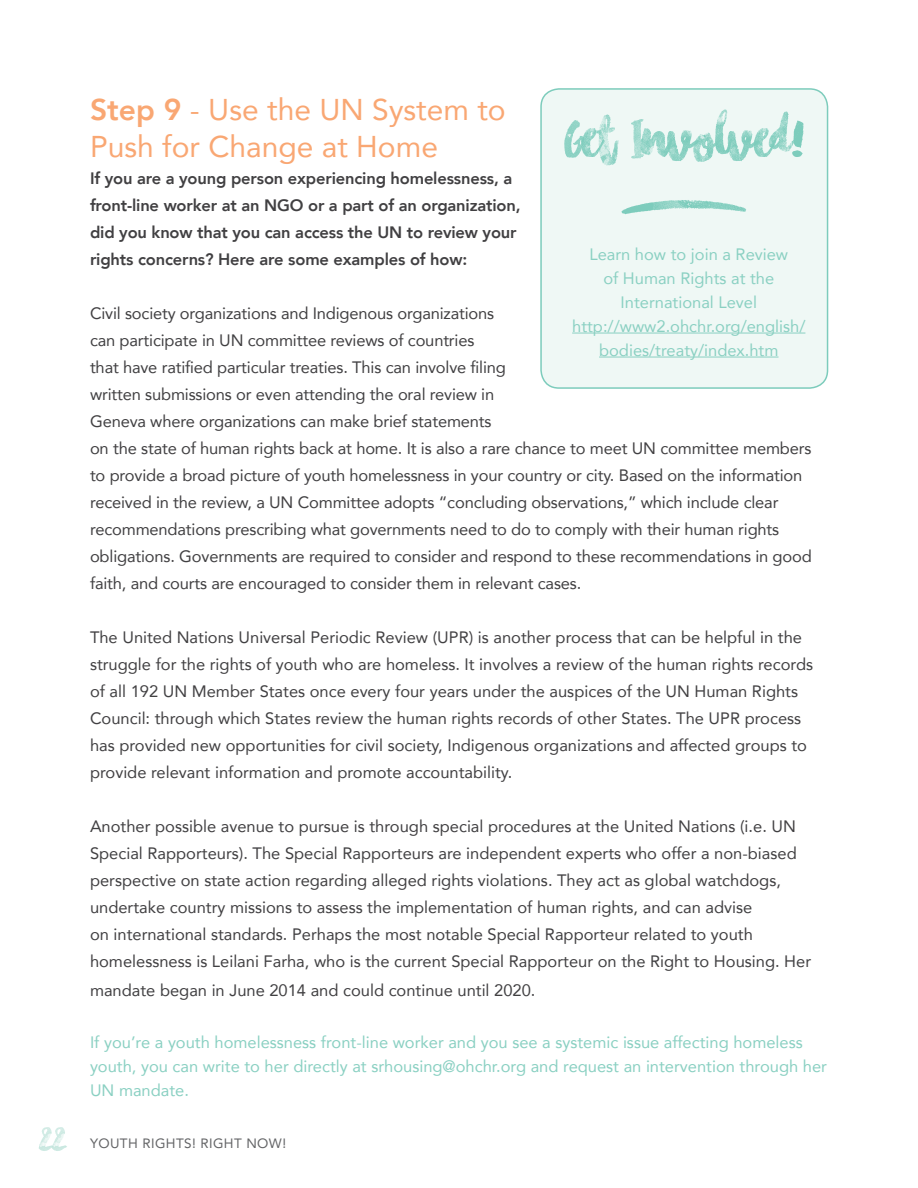
<style>
.page{position:relative;width:918px;height:1188px;background:#fff}
.page>*{position:absolute;margin:0;border:0;box-sizing:border-box;transform-origin:0 0}
.t1{font:72px/55.5px "Chasing Embers Two";letter-spacing:-.03em;color:#7dccbc;text-align:center}
.t2{font:54px "Chasing Embers One";color:#bee3da}
.t3{font:30px/37.5px "Avenir";color:#f9a773}
.t4{font:16.5px/27px "Avenir";color:#414042}
.t5{font:16.5px/24px "Avenir";color:#8ad0c2}
.t6{font:800 16.5px/27px "Avenir";letter-spacing:-.01em;color:#414042}
.t7{font:13.5px "Avenir";letter-spacing:.03em;color:#636466}
.s1{font-weight:800}
</style>
<div class="page">
<div style="left:541px;top:89px;width:287px;height:299px;background:#eff8f5;border-radius:18px"></div>
<div style="left:540px;top:88px;width:288px;height:301px;border:2px solid #7dccbc;border-radius:18px"></div>
<hr style="left:572px;top:333px;width:233px;height:1px;background:#8ad0c2">
<hr style="left:599px;top:357px;width:180px;height:1px;background:#8ad0c2">
<h3 class="t3" style="left:90px;top:90px;width:417px"><span class="s1">Step 9</span> - Use the UN System to<br>Push for Change at Home</h3>
<p class="t6" style="left:90px;top:165px;width:432px">If you are a young person experiencing homelessness, a front-line worker at an NGO or a part of an organization, did you know that you can access the UN to review your rights concerns? Here are some examples of how:</p>
<p class="t4" style="left:90px;top:299px;width:723px">Civil society organizations and Indigenous organizations<br>can participate in UN committee reviews of countries<br>that have ratified particular treaties. This can involve filing<br>written submissions or even attending the oral review in<br>Geneva where organizations can make brief statements<br>on the state of human rights back at home. It is also a rare chance to meet UN committee members to provide a broad picture of youth homelessness in your country or city. Based on the information received in the review, a UN Committee adopts “concluding observations,” which include clear recommendations prescribing what governments need to do to comply with their human rights obligations. Governments are required to consider and respond to these recommendations in good faith, and courts are encouraged to consider them in relevant cases.</p>
<p class="t4" style="left:90px;top:623px;width:725px">The United Nations Universal Periodic Review (UPR) is another process that can be helpful in the struggle for the rights of youth who are homeless. It involves a review of the human rights records of all 192 UN Member States once every four years under the auspices of the UN Human Rights Council: through which States review the human rights records of other States. The UPR process has provided new opportunities for civil society, Indigenous organizations and affected groups to provide relevant information and promote accountability.</p>
<p class="t4" style="left:90px;top:812px;width:723px">Another possible avenue to pursue is through special procedures at the United Nations (i.e. UN Special Rapporteurs). The Special Rapporteurs are independent experts who offer a non-biased perspective on state action regarding alleged rights violations. They act as global watchdogs, undertake country missions to assess the implementation of human rights, and can advise<br>on international standards. Perhaps the most notable Special Rapporteur related to youth homelessness is Leilani Farha, who is the current Special Rapporteur on the Right to Housing. Her</p>
<p class="t4" style="left:90px;top:976px;width:447px">mandate began in June 2014 and could continue until 2020.</p>
<p class="t5" style="left:90px;top:1030px;width:739px">If you’re a youth homelessness front-line worker and you see a systemic issue affecting homeless youth, you can write to her directly at srhousing@ohchr.org and request an intervention through her<br>UN mandate.</p>
<h1 class="t1" style="left:564px;top:104px;width:243px">Get Involved! _</h1>
<p class="t5" style="left:572px;top:242px;width:235px;text-align:center">Learn how to join a Review<br>of Human Rights at the<br>International Level http://www2.ohchr.org/english/ bodies/treaty/index.htm</p>
<h2 class="t2" style="left:40px;top:1113px;width:28px">22</h2>
<p class="t7" style="left:90px;top:1132px;width:198px">YOUTH RIGHTS! RIGHT NOW!</p>
</div>
